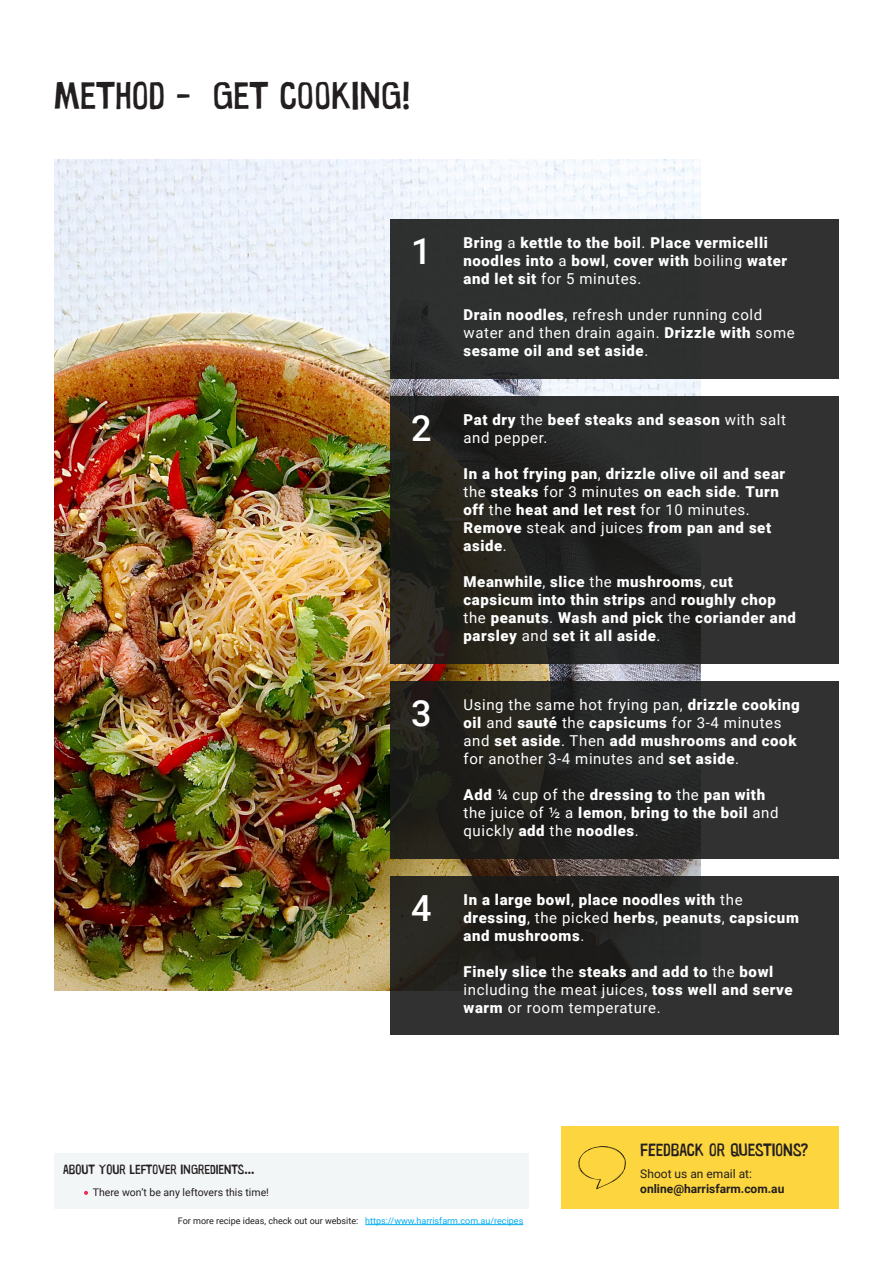
<style>
.page{position:relative;width:893px;height:1263px;background:#fff}
.page>*{position:absolute;margin:0;border:0;box-sizing:border-box;transform-origin:0 0}
.t1{font:39px "Warugaki";color:#231f20}
.t2{font:500 36px "Roboto";color:#fff}
.t3{font:18px "Warugaki";color:#231f20}
.t4{font:900 15px/18px "Roboto";letter-spacing:.04em;color:#fff}
.t5{font:15px/18px "Roboto";letter-spacing:.04em;color:#fff}
.t6{font:13.5px "Warugaki";color:#231f20}
.t7{font:700 12px "Roboto";color:#231f20}
.t8{font:12px "Roboto";color:#231f20}
.t9{font:10.5px "Roboto";color:#231f20}
.t10{font:9px "Roboto";color:#231f20}
.t11{font:9px "Roboto";color:#00aeef}
.s1{font-weight:400}
.s2{font-weight:900}
</style>
<div class="page">
<div style="left:561px;top:1126px;width:278px;height:83px;background:#fcd53f"></div>
<hr style="left:365px;top:1224px;width:158px;height:1px;background:#00aeef">
<img style="left:54px;top:159px;width:646px;height:832px">
<div style="left:390px;top:219px;width:449px;height:159px;background:#2f3030"></div>
<div style="left:390px;top:681px;width:449px;height:177px;background:linear-gradient(to right,#1d1c16,#313334)"></div>
<svg style="left:390px;top:396px;width:449px;height:267px;background:#282826"></svg>
<svg style="left:390px;top:876px;width:449px;height:159px;background:#292928"></svg>
<div style="left:54px;top:1153px;width:474px;height:56px;background:#f3f6f7"></div>
<svg style="left:84px;top:1191px;width:4px;height:4px"></svg>
<svg style="left:578px;top:1146px;width:48px;height:43px"></svg>
<p class="t1" style="left:54px;top:72px;width:358px">METHOD - GET COOKING!</p>
<p class="t2" style="left:411px;top:226px;width:22px">1</p>
<p class="t4" style="left:464px;top:233px;width:325px">Bring <span class="s1">a</span> kettle to the boil<span class="s1">.</span> Place vermicelli noodles into <span class="s1">a</span> bowl<span class="s1">,</span> cover with <span class="s1">boiling</span> water and let sit <span class="s1">for 5 minutes.</span></p>
<p class="t5" style="left:464px;top:305px;width:333px"><span class="s2">Drain noodles</span>, refresh under running cold water and then drain again. <span class="s2">Drizzle with</span> some <span class="s2">sesame oil and set aside</span>.</p>
<p class="t2" style="left:411px;top:403px;width:22px">2</p>
<p class="t4" style="left:464px;top:410px;width:324px">Pat dry <span class="s1">the</span> beef steaks and season <span class="s1">with salt and pepper.</span></p>
<p class="t4" style="left:464px;top:464px;width:323px">In a hot frying pan<span class="s1">,</span> drizzle olive oil and sear <span class="s1">the</span> steaks <span class="s1">for 3 minutes</span> on each side<span class="s1">.</span> Turn off <span class="s1">the</span> heat and let rest <span class="s1">for 10 minutes.<br></span>Remove <span class="s1">steak and juices</span> from pan and set aside<span class="s1">.</span></p>
<p class="t4" style="left:464px;top:572px;width:334px">Meanwhile<span class="s1">,</span> slice <span class="s1">the</span> mushrooms<span class="s1">,</span> cut capsicum into thin strips <span class="s1">and</span> roughly chop <span class="s1">the</span> peanuts<span class="s1">.</span> Wash and pick <span class="s1">the</span> coriander and parsley <span class="s1">and</span> set it all aside<span class="s1">.</span></p>
<p class="t6" style="left:63px;top:1161px;width:193px">ABOUT YOUR LEFTOVER IN GREDIENTS...</p>
<p class="t9" style="left:93px;top:1185px;width:178px">There won’t be any leftovers this time!</p>
<p class="t2" style="left:411px;top:688px;width:22px">3</p>
<p class="t2" style="left:411px;top:883px;width:22px">4</p>
<p class="t5" style="left:464px;top:695px;width:338px">Using the same hot frying pan, <span class="s2">drizzle cooking oil</span> and <span class="s2">sauté</span> the <span class="s2">capsicums</span> for 3-4 minutes and <span class="s2">set aside</span>. Then <span class="s2">add mushrooms and cook </span>for another 3-4 minutes and <span class="s2">set aside</span>.</p>
<p class="t4" style="left:464px;top:785px;width:317px">Add <span class="s1">¼ cup of the</span> dressing to <span class="s1">the</span> pan with <span class="s1">the juice of ½ a</span> lemon<span class="s1">,</span> bring to the boil <span class="s1">and quickly</span> add <span class="s1">the</span> noodles<span class="s1">.</span></p>
<p class="t4" style="left:464px;top:890px;width:337px">In a large bowl<span class="s1">,</span> place noodles with <span class="s1">the </span>dressing<span class="s1">, the picked</span> herbs<span class="s1">,</span> peanuts<span class="s1">,</span> capsicum and mushrooms<span class="s1">.</span></p>
<p class="t4" style="left:464px;top:962px;width:331px">Finely slice <span class="s1">the</span> steaks and add to <span class="s1">the</span> bowl <span class="s1">including the meat juices,</span> toss well and serve warm <span class="s1">or room temperature.</span></p>
<p class="t3" style="left:640px;top:1139px;width:169px">FEEDBACK OR QUESTIONS?</p>
<p class="t8" style="left:640px;top:1165px;width:113px">Shoot us an email at:</p>
<p class="t7" style="left:640px;top:1180px;width:146px">online@harrisfarm.com.au</p>
<p class="t10" style="left:178px;top:1214px;width:182px">For more recipe ideas, check out our website:</p>
<p class="t11" style="left:365px;top:1214px;width:160px">https://www.harrisfarm.com.au/recipes</p>
</div>
